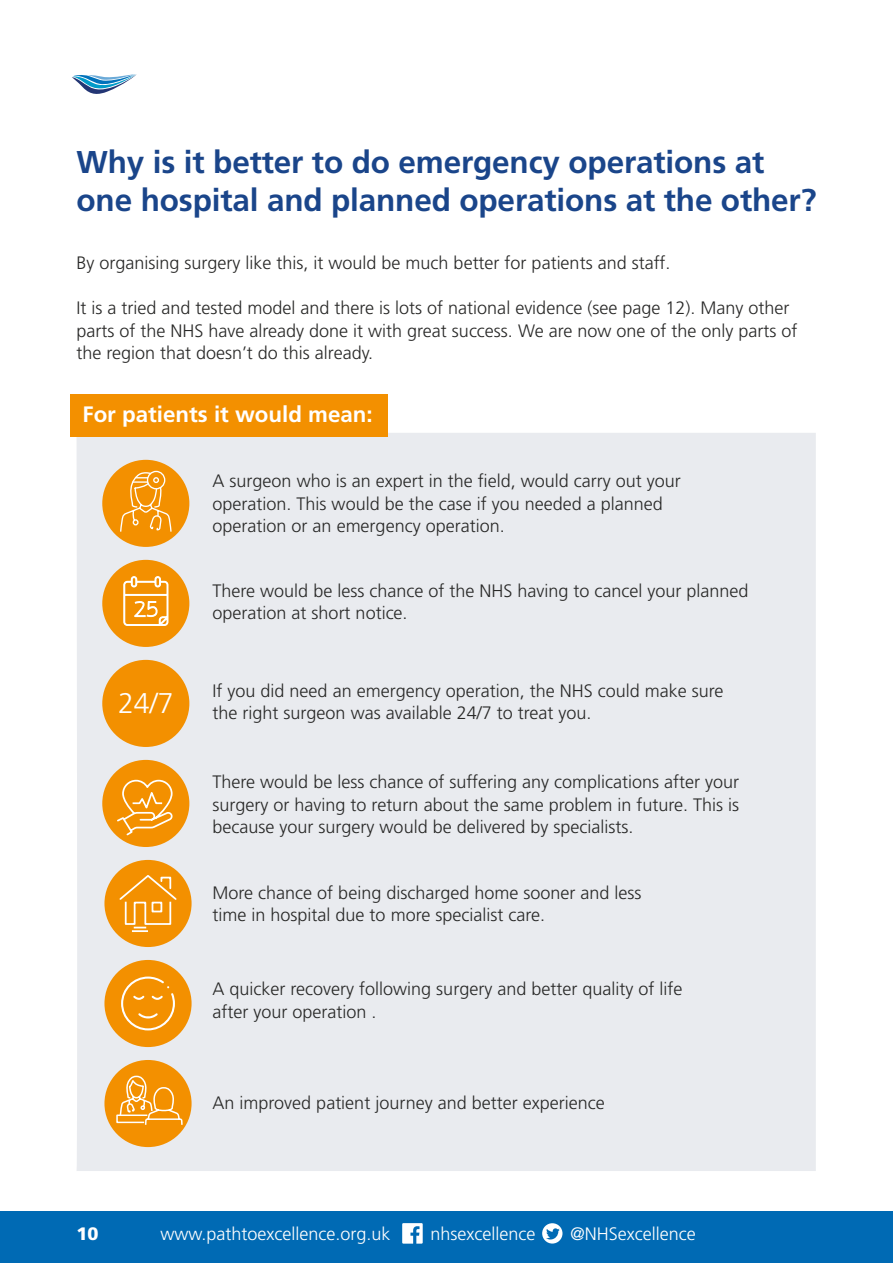
<style>
.page{position:relative;width:893px;height:1263px;background:#fff}
.page>*{position:absolute;margin:0;border:0;box-sizing:border-box;transform-origin:0 0}
.Heading_2{font:700 31.5px/37.8px "Frutiger";letter-spacing:-.005em;color:#1a458a}
.H1_white{font:300 28.5px "Frutiger";color:#fff}
.Body{font:700 22.35px "Frutiger";color:#fff}
.Body-2{font:300 18px/22.5px "Frutiger";color:#282827}
.Body-3{font:300 18px "Frutiger";color:#fff}
.t1{font:900 18px "Frutiger";color:#fff}
</style>
<div class="page">
<div style="left:77px;top:433px;width:739px;height:738px;background:#e9ebef"></div>
<div style="left:70px;top:394px;width:318px;height:43px;background:#f39000"></div>
<div style="left:0;top:1212px;width:893px;height:51px;background:#006ab4"></div>
<svg style="left:72px;top:74px;width:65px;height:20px"></svg>
<svg style="left:542px;top:1223px;width:20px;height:20px"></svg>
<svg style="left:402px;top:1223px;width:21px;height:20px"></svg>
<div style="left:102px;top:460px;width:87px;height:87px;background:#f39000;border-radius:50%"></div>
<div style="left:102px;top:560px;width:87px;height:87px;background:#f39000;border-radius:50%"></div>
<svg style="left:123px;top:576px;width:46px;height:50px"></svg>
<div style="left:102px;top:660px;width:87px;height:87px;background:#f39000;border-radius:50%"></div>
<div style="left:102px;top:760px;width:87px;height:87px;background:#f39000;border-radius:50%"></div>
<div style="left:104px;top:860px;width:88px;height:87px;background:#f39000;border-radius:50%"></div>
<div style="left:104px;top:960px;width:88px;height:87px;background:#f39000;border-radius:50%"></div>
<div style="left:104px;top:1060px;width:88px;height:87px;background:#f39000;border-radius:50%"></div>
<svg style="left:121px;top:976px;width:54px;height:54px"></svg>
<svg style="left:116px;top:1057px;width:67px;height:82px"></svg>
<svg style="left:119px;top:875px;width:58px;height:57px"></svg>
<svg style="left:119px;top:462px;width:53px;height:70px"></svg>
<svg style="left:115px;top:779px;width:59px;height:58px"></svg>
<p class="Heading_2" style="left:77px;top:143px;width:741px">Why is it better to do emergency operations at one hospital and planned operations at the other?</p>
<p class="Body-2" style="left:77px;top:252px;width:595px">By organising surgery like this, it would be much better for patients and staff.</p>
<p class="Body-2" style="left:77px;top:297px;width:722px">It is a tried and tested model and there is lots of national evidence (see page 12). Many other parts of the NHS have already done it with great success. We are now one of the only parts of the region that doesn’t do this already.</p>
<p class="Body" style="left:83px;top:401px;width:292px">For patients it would mean:</p>
<p class="Body-2" style="left:213px;top:469px;width:470px">A surgeon who is an expert in the field, would carry out your operation. This would be the case if you needed a planned operation or an emergency operation.</p>
<p class="H1_white" style="left:118px;top:687px;width:57px">24/7</p>
<p class="Body-2" style="left:213px;top:579px;width:537px">There would be less chance of the NHS having to cancel your planned operation at short notice.</p>
<p class="Body-2" style="left:213px;top:679px;width:512px">If you did need an emergency operation, the NHS could make sure the right surgeon was available 24/7 to treat you.</p>
<p class="Body-2" style="left:213px;top:771px;width:528px;text-align:justify">There would be less chance of suffering any complications after your surgery or having to return about the same problem in future. This is because your surgery would be delivered by specialists.</p>
<p class="Body-2" style="left:213px;top:881px;width:430px">More chance of being discharged home sooner and less time in hospital due to more specialist care.</p>
<p class="Body-2" style="left:213px;top:978px;width:471px">A quicker recovery following surgery and better quality of life after your operation .</p>
<p class="Body-2" style="left:213px;top:1091px;width:394px">An improved patient journey and better experience</p>
<p class="t1" style="left:77px;top:1222px;width:24px">10</p>
<p class="Body-3" style="left:160px;top:1223px;width:232px">www.pathtoexcellence.org.uk</p>
<p class="Body-3" style="left:430px;top:1223px;width:106px">nhsexcellence</p>
<p class="Body-3" style="left:570px;top:1223px;width:127px">@NHSexcellence</p>
</div>
